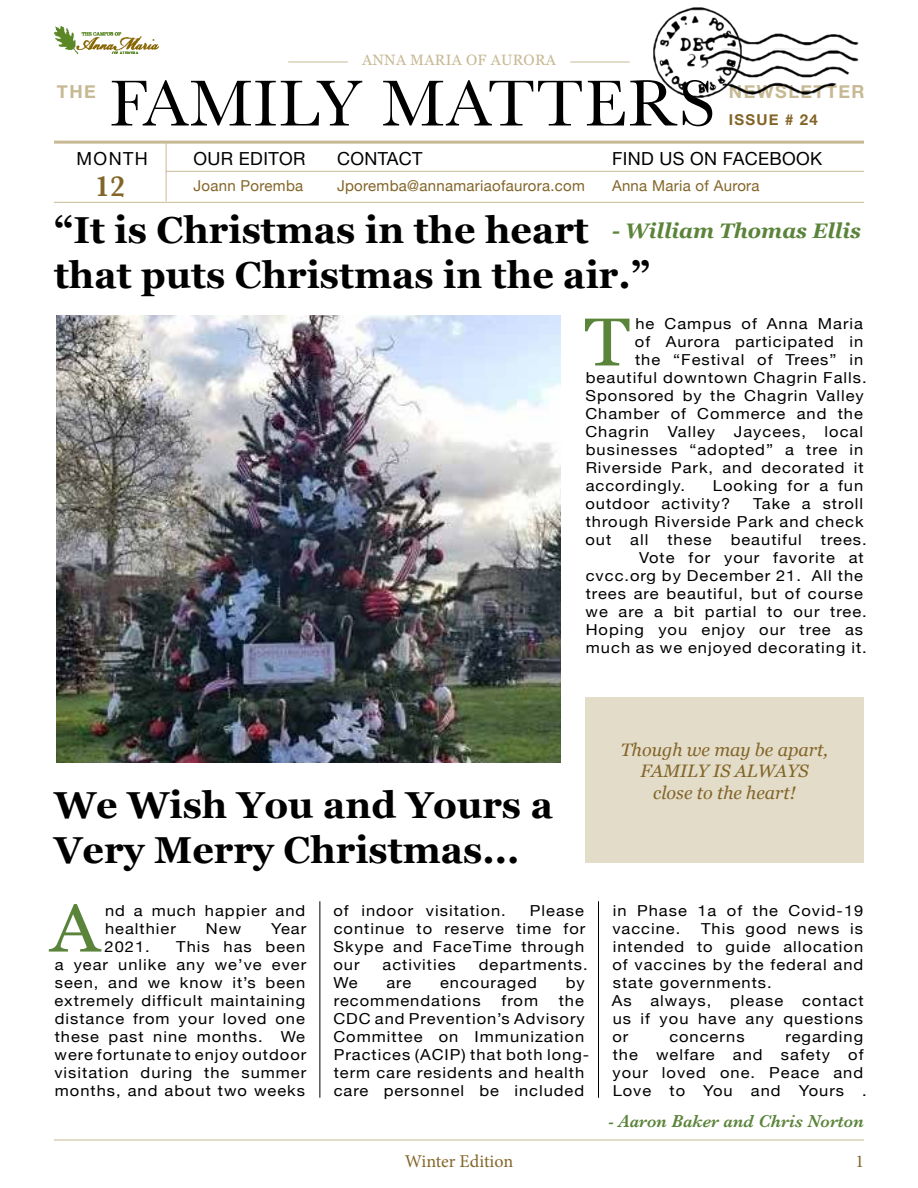
<style>
.page{position:relative;width:918px;height:1188px;background:#fff}
.page>*{position:absolute;margin:0;border:0;box-sizing:border-box;transform-origin:0 0}
.t1{font:67.65px "Georgia";color:#5b843b;scale:1.09 1}
.t2{font:67.5px "Baskerville";letter-spacing:.02em;color:#000}
.t3{font:700 37.5px/45px "Georgia";color:#000}
.t4{font:600 30px "Baskerville";color:#836528}
.t5{font:italic 700 21px "Georgia";color:#5b843b}
.t6{font:italic 18px/21.6px "Georgia";color:#836528;text-align:center}
.t7{font:18px "Helvetica Neue";letter-spacing:.02em;color:#000}
.t8{font:italic 600 18px "Baskerville";color:#5b843b}
.t9{font:18px "Minion Pro";color:#836528}
.t10{font:700 18px "Helvetica Neue";letter-spacing:.08em;color:#c7b994}
.t11{font:15.15px/18px "Helvetica Neue";letter-spacing:.06em;color:#000;scale:1.09 1}
.t12{font:15px "Helvetica Neue";letter-spacing:.02em;color:#836528}
.t13{font:15px "Georgia";letter-spacing:.02em;color:#c7b994}
.t14{font:700 15px "Helvetica Neue";letter-spacing:.08em;color:#836528}
</style>
<div class="page">
<hr style="left:54px;top:1140px;width:810px;height:1px;background:#c7b994">
<div style="left:585px;top:698px;width:279px;height:165px;background:#e3dcc9"></div>
<hr style="left:54px;top:141px;width:810px;height:3px;background:#c7b994">
<hr style="left:570px;top:62px;width:60px;height:1px;background:#c7b994">
<hr style="left:288px;top:62px;width:60px;height:1px;background:#c7b994">
<hr style="left:166px;top:142px;width:1px;height:59px;background:#c7b994">
<hr style="left:320px;top:901px;width:1px;height:197px;background:#000">
<hr style="left:598px;top:901px;width:1px;height:197px;background:#000">
<img style="left:54px;top:27px;width:104px;height:27px">
<hr style="left:166px;top:171px;width:698px;height:1px;background:#c7b994">
<hr style="left:54px;top:202px;width:810px;height:1px;background:#c7b994">
<img style="left:57px;top:315px;width:504px;height:448px">
<img style="left:654px;top:7px;width:205px;height:91px">
<p class="t10" style="left:57px;top:77px;width:40px">THE</p>
<p class="t13" style="left:362px;top:49px;width:195px">ANNA MARIA OF AURORA</p>
<h2 class="t2" style="left:110px;top:61px;width:607px">FAMILY MATTERS</h2>
<p class="t10" style="left:729px;top:77px;width:137px">NEWSLETTER</p>
<p class="t14" style="left:729px;top:108px;width:90px">ISSUE # 24</p>
<p class="t7" style="left:77px;top:146px;width:73px">MONTH</p>
<h3 class="t4" style="left:95px;top:165px;width:31px">12</h3>
<p class="t7" style="left:194px;top:146px;width:113px">OUR EDITOR</p>
<p class="t7" style="left:337px;top:146px;width:87px">CONTACT</p>
<p class="t7" style="left:612px;top:146px;width:212px">FIND US ON FACEBOOK</p>
<p class="t12" style="left:194px;top:175px;width:111px">Joann Poremba</p>
<p class="t12" style="left:337px;top:175px;width:249px">Jporemba@annamariaofaurora.com</p>
<p class="t12" style="left:612px;top:175px;width:149px">Anna Maria of Aurora</p>
<h3 class="t3" style="left:54px;top:206px;width:598px">“It is Christmas in the heart that puts Christmas in the air.”</h3>
<h3 class="t5" style="left:612px;top:215px;width:250px">- William Thomas Ellis</h3>
<h1 class="t1" style="left:584px;top:293px;width:43px">T</h1>
<p class="t11" style="left:635px;top:316px;width:210px">he Campus of Anna Maria</p>
<p class="t11" style="left:635px;top:334px;width:211px">of Aurora participated in</p>
<p class="t11" style="left:635px;top:352px;width:211px">the “Festival of Trees” in</p>
<p class="t11" style="left:586px;top:370px;width:259px">beautiful downtown Chagrin Falls.</p>
<p class="t11" style="left:585px;top:388px;width:257px">Sponsored by the Chagrin Valley</p>
<p class="t11" style="left:585px;top:406px;width:256px">Chamber of Commerce and the</p>
<p class="t11" style="left:585px;top:424px;width:256px">Chagrin Valley Jaycees, local</p>
<p class="t11" style="left:586px;top:442px;width:256px">businesses “adopted” a tree in</p>
<p class="t11" style="left:586px;top:460px;width:257px">Riverside Park, and decorated it</p>
<p class="t11" style="left:586px;top:478px;width:93px">accordingly.</p>
<p class="t11" style="left:585px;top:478px;width:256px;text-indent:127px">Looking for a fun outdoor activity?</p>
<p class="t11" style="left:585px;top:496px;width:257px;text-align:justify;text-indent:168px">Take a stroll through Riverside Park and check out</p>
<p class="t11" style="left:630px;top:532px;width:18px">all</p>
<p class="t11" style="left:667px;top:532px;width:42px">these</p>
<p class="t11" style="left:731px;top:532px;width:67px">beautiful</p>
<p class="t11" style="left:586px;top:532px;width:260px;text-align:right">trees.<br>Vote for your favorite at cvcc.org by December 21. All the trees are beautiful, but of course we are a bit partial to our tree.<br>Hoping you enjoy our tree as much as we enjoyed decorating it.</p>
<h3 class="t3" style="left:54px;top:780px;width:501px">We Wish You and Yours a<br>Very Merry Christmas...</h3>
<p class="t6" style="left:621px;top:738px;width:209px">Though we may be apart,<br>FAMILY IS ALWAYS close to the heart!</p>
<h1 class="t1" style="left:50px;top:879px;width:47px">A</h1>
<p class="t11" style="left:105px;top:902px;width:185px">nd a much happier and healthier</p>
<p class="t11" style="left:206px;top:920px;width:34px">New</p>
<p class="t11" style="left:271px;top:920px;width:34px">Year</p>
<p class="t11" style="left:54px;top:938px;width:233px;text-align:justify;text-indent:122px">This has been a year unlike any we’ve ever seen, and we know it’s been extremely difficult maintaining distance from your loved one these past nine months. We were fortunate to enjoy outdoor visitation during the summer months, and about two weeks</p>
<p class="t11" style="left:105px;top:938px;width:43px">2021.</p>
<p class="t11" style="left:333px;top:902px;width:160px">of indoor visitation.</p>
<p class="t11" style="left:333px;top:902px;width:233px;text-align:justify;text-indent:196px">Please continue to reserve time for Skype and FaceTime through our</p>
<p class="t11" style="left:382px;top:956px;width:69px">activities</p>
<p class="t11" style="left:479px;top:956px;width:102px">departments.</p>
<p class="t11" style="left:333px;top:974px;width:24px">We</p>
<p class="t11" style="left:386px;top:974px;width:24px">are</p>
<p class="t11" style="left:440px;top:974px;width:90px">encouraged</p>
<p class="t11" style="left:566px;top:974px;width:19px">by</p>
<p class="t11" style="left:334px;top:992px;width:136px">recommendations</p>
<p class="t11" style="left:502px;top:992px;width:35px">from</p>
<p class="t11" style="left:333px;top:992px;width:236px;text-indent:225px">the<br>CDC and Prevention’s Advisory<br>Committee on Immunization<br>Practices (ACIP) that both long&shy;term care residents and health care personnel be included</p>
<p class="t11" style="left:612px;top:902px;width:232px">in Phase 1a of the Covid-19 vaccine.</p>
<p class="t11" style="left:612px;top:920px;width:233px;text-indent:89px">This good news is intended to guide allocation of vaccines by the federal and state governments.<br>As always, please contact us if you have any questions or</p>
<p class="t11" style="left:612px;top:1028px;width:235px;text-indent:173px">regarding the welfare and safety of your loved one. Peace and<br>Love to You and Yours .</p>
<p class="t11" style="left:669px;top:1028px;width:71px">concerns</p>
<p class="t8" style="left:609px;top:1108px;width:257px">- Aaron Baker and Chris Norton</p>
<p class="t9" style="left:405px;top:1149px;width:110px">Winter Edition</p>
<p class="t9" style="left:855px;top:1149px;width:10px">1</p>
</div>
